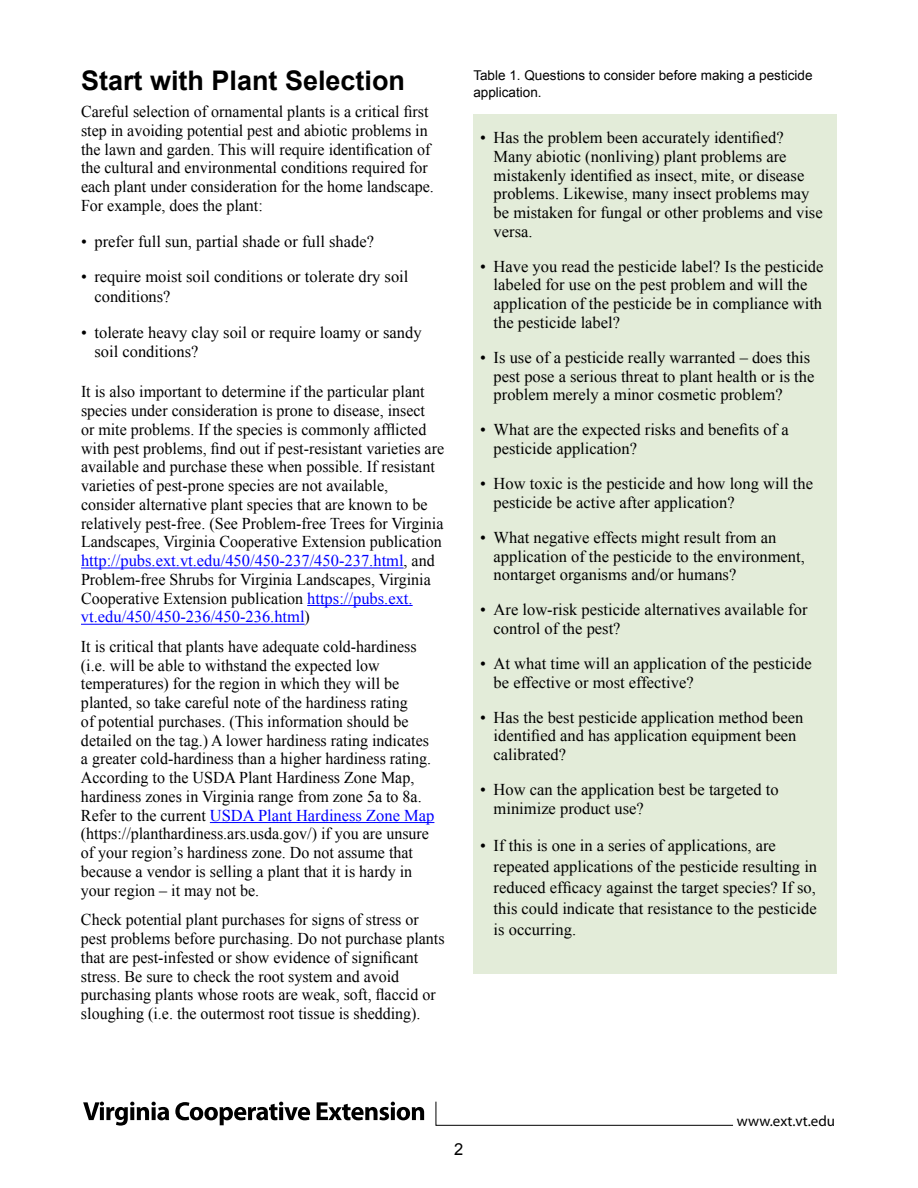
<style>
.page{position:relative;width:918px;height:1188px;background:#fff}
.page>*{position:absolute;margin:0;border:0;box-sizing:border-box;transform-origin:0 0}
.t1{font:700 27px "Arial";color:#000}
.BT{font:16.5px/18.8px "Times New Roman";color:#000}
.t2{font:16.5px "Arial";color:#000}
.t3{font:15px "Myriad Pro";color:#000}
.t4{font:13.5px/17.2px "Arial";color:#000}
.s1{color:#00f}
</style>
<div class="page">
<svg style="left:83px;top:1102px;width:86px;height:24px"></svg>
<svg style="left:175px;top:1102px;width:135px;height:23px"></svg>
<svg style="left:317px;top:1102px;width:107px;height:18px"></svg>
<svg style="left:435px;top:1101px;width:298px;height:25px"></svg>
<div style="left:473px;top:114px;width:364px;height:860px;background:#e3ecd9"></div>
<hr style="left:81px;top:568px;width:323px;height:1px;background:#00f">
<hr style="left:307px;top:605px;width:106px;height:1px;background:#00f">
<hr style="left:81px;top:624px;width:224px;height:1px;background:#00f">
<hr style="left:210px;top:822px;width:224px;height:1px;background:#00f">
<h2 class="t1" style="left:81px;top:63px;width:326px">Start with Plant Selection</h2>
<p class="BT" style="left:81px;top:102px;width:354px">Careful selection of ornamental plants is a critical first step in avoiding potential pest and abiotic problems in the lawn and garden. This will require identification of the cultural and environmental conditions required for each plant under consideration for the home landscape.<br>For example, does the plant:</p>
<p class="BT" style="left:81px;top:232px;width:295px">• prefer full sun, partial shade or full shade?</p>
<p class="BT" style="left:94px;top:267px;width:315px;line-height:19.5px;text-indent:-14px">• require moist soil conditions or tolerate dry soil conditions?</p>
<p class="BT" style="left:94px;top:322px;width:329px;line-height:19.5px;text-indent:-14px">• tolerate heavy clay soil or require loamy or sandy soil conditions?</p>
<p class="BT" style="left:81px;top:382px;width:365px">It is also important to determine if the particular plant species under consideration is prone to disease, insect<br>or mite problems. If the species is commonly afflicted with pest problems, find out if pest-resistant varieties are available and purchase these when possible. If resistant varieties of pest-prone species are not available, consider alternative plant species that are known to be relatively pest-free. (See Problem-free Trees for Virginia Landscapes, Virginia Cooperative Extension publication <span class="s1">http://pubs.ext.vt.edu/450/450-237/450-237.html</span>, and Problem-free Shrubs for Virginia Landscapes, Virginia Cooperative Extension publication <span class="s1">https://pubs.ext. vt.edu/450/450-236/450-236.html</span>)</p>
<p class="BT" style="left:81px;top:637px;width:355px">It is critical that plants have adequate cold-hardiness (i.e. will be able to withstand the expected low temperatures) for the region in which they will be planted, so take careful note of the hardiness rating<br>of potential purchases. (This information should be detailed on the tag.) A lower hardiness rating indicates a greater cold-hardiness than a higher hardiness rating.<br>According to the USDA Plant Hardiness Zone Map, hardiness zones in Virginia range from zone 5a to 8a.<br>Refer to the current <span class="s1">USDA Plant Hardiness Zone Map </span>(https://planthardiness.ars.usda.gov/) if you are unsure of your region’s hardiness zone. Do not assume that because a vendor is selling a plant that it is hardy in your region – it may not be.</p>
<p class="BT" style="left:81px;top:910px;width:365px">Check potential plant purchases for signs of stress or pest problems before purchasing. Do not purchase plants that are pest-infested or show evidence of significant stress. Be sure to check the root system and avoid purchasing plants whose roots are weak, soft, flaccid or sloughing (i.e. the outermost root tissue is shedding).</p>
<p class="t4" style="left:473px;top:67px;width:341px">Table 1. Questions to consider before making a pesticide application.</p>
<p class="BT" style="left:494px;top:128px;width:331px;text-indent:-14px">• Has the problem been accurately identified?<br>Many abiotic (nonliving) plant problems are mistakenly identified as insect, mite, or disease problems. Likewise, many insect problems may be mistaken for fungal or other problems and vise versa.</p>
<p class="BT" style="left:494px;top:257px;width:331px;text-indent:-14px">• Have you read the pesticide label? Is the pesticide labeled for use on the pest problem and will the application of the pesticide be in compliance with the pesticide label?</p>
<p class="BT" style="left:494px;top:348px;width:322px;text-indent:-14px">• Is use of a pesticide really warranted – does this pest pose a serious threat to plant health or is the problem merely a minor cosmetic problem?</p>
<p class="BT" style="left:494px;top:420px;width:297px;text-indent:-14px">• What are the expected risks and benefits of a pesticide application?</p>
<p class="BT" style="left:494px;top:474px;width:321px;text-indent:-14px">• How toxic is the pesticide and how long will the pesticide be active after application?</p>
<p class="BT" style="left:494px;top:528px;width:313px;text-indent:-14px">• What negative effects might result from an application of the pesticide to the environment, nontarget organisms and/or humans?</p>
<p class="BT" style="left:494px;top:600px;width:315px;text-indent:-14px">• Are low-risk pesticide alternatives available for control of the pest?</p>
<p class="BT" style="left:494px;top:654px;width:320px;text-indent:-14px">• At what time will an application of the pesticide be effective or most effective?</p>
<p class="BT" style="left:494px;top:707px;width:311px;text-indent:-14px">• Has the best pesticide application method been identified and has application equipment been calibrated?</p>
<p class="BT" style="left:494px;top:780px;width:287px;text-indent:-14px">• How can the application best be targeted to minimize product use?</p>
<p class="BT" style="left:494px;top:835px;width:325px;line-height:21px;text-indent:-14px">• If this is one in a series of applications, are repeated applications of the pesticide resulting in reduced efficacy against the target species? If so, this could indicate that resistance to the pesticide is occurring.</p>
<p class="t2" style="left:454px;top:1139px;width:11px">2</p>
<p class="t3" style="left:737px;top:1112px;width:100px">www.ext.vt.edu</p>
</div>
